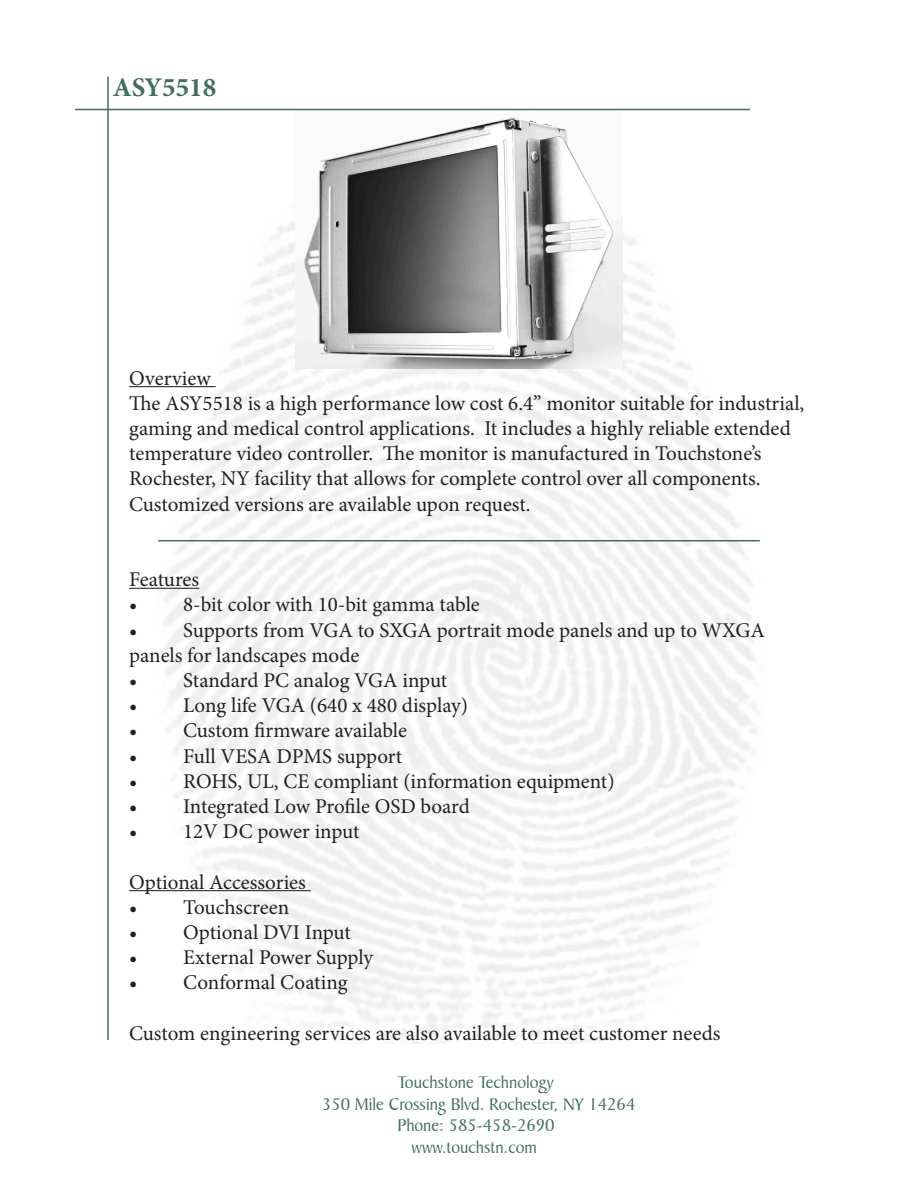
<style>
.page{position:relative;width:918px;height:1188px;background:#fff}
.page>*{position:absolute;margin:0;border:0;box-sizing:border-box;transform-origin:0 0}
.t1{font:700 27px "Minion Pro";color:#406f5f}
.t2{font:21px/25.2px "Minion Pro";letter-spacing:-.005em;color:#231f20}
.t3{font:18px "Baker Signet BT";color:#406f5f}
</style>
<div class="page">
<img style="left:295px;top:110px;width:328px;height:259px">
<hr style="left:129px;top:386px;width:87px;height:1px;background:#231f20">
<hr style="left:129px;top:588px;width:70px;height:1px;background:#231f20">
<hr style="left:129px;top:890px;width:182px;height:1px;background:#231f20">
<hr style="left:158px;top:540px;width:602px;height:2px;background:#406f5f">
<hr style="left:75px;top:109px;width:675px;height:1px;background:#406f5f">
<hr style="left:107px;top:76px;width:2px;height:964px;background:#406f5f">
<p class="t1" style="left:113px;top:68px;width:105px">ASY5518</p>
<p class="t2" style="left:129px;top:365px;width:83px">Overview</p>
<p class="t2" style="left:129px;top:391px;width:677px">The ASY5518 is a high performance low cost 6.4” monitor suitable for industrial, gaming and medical control applications. It includes a highly reliable extended temperature video controller. The monitor is manufactured in Touchstone’s Rochester, NY facility that allows for complete control over all components.<br>Customized versions are available upon request.</p>
<p class="t2" style="left:129px;top:567px;width:72px">Features</p>
<p class="t2" style="left:129px;top:592px;width:352px">• 8-bit color with 10-bit gamma table</p>
<p class="t2" style="left:129px;top:617px;width:637px">• Supports from VGA to SXGA portrait mode panels and up to WXGA panels for landscapes mode</p>
<p class="t2" style="left:129px;top:668px;width:320px">• Standard PC analog VGA input</p>
<p class="t2" style="left:129px;top:693px;width:340px">• Long life VGA (640 x 480 display)</p>
<p class="t2" style="left:129px;top:718px;width:280px">• Custom firmware available</p>
<p class="t2" style="left:129px;top:743px;width:275px">• Full VESA DPMS support</p>
<p class="t2" style="left:129px;top:769px;width:487px">• ROHS, UL, CE compliant (information equipment)</p>
<p class="t2" style="left:129px;top:794px;width:342px">• Integrated Low Profile OSD board</p>
<p class="t2" style="left:129px;top:819px;width:232px">• 12V DC power input</p>
<p class="t2" style="left:129px;top:869px;width:178px">Optional Accessories</p>
<p class="t2" style="left:129px;top:895px;width:162px">• Touchscreen</p>
<p class="t2" style="left:129px;top:920px;width:223px">• Optional DVI Input</p>
<p class="t2" style="left:129px;top:945px;width:246px">• External Power Supply</p>
<p class="t2" style="left:129px;top:970px;width:220px">• Conformal Coating</p>
<p class="t2" style="left:129px;top:1021px;width:593px">Custom engineering services are also available to meet customer needs</p>
<p class="t3" style="left:397px;top:1072px;width:158px">Touchstone Technology</p>
<p class="t3" style="left:322px;top:1093px;width:315px">350 Mile Crossing Blvd. Rochester, NY 14264</p>
<p class="t3" style="left:397px;top:1115px;width:159px">Phone: 585-458-2690</p>
<p class="t3" style="left:412px;top:1137px;width:127px">www.touchstn.com</p>
</div>
